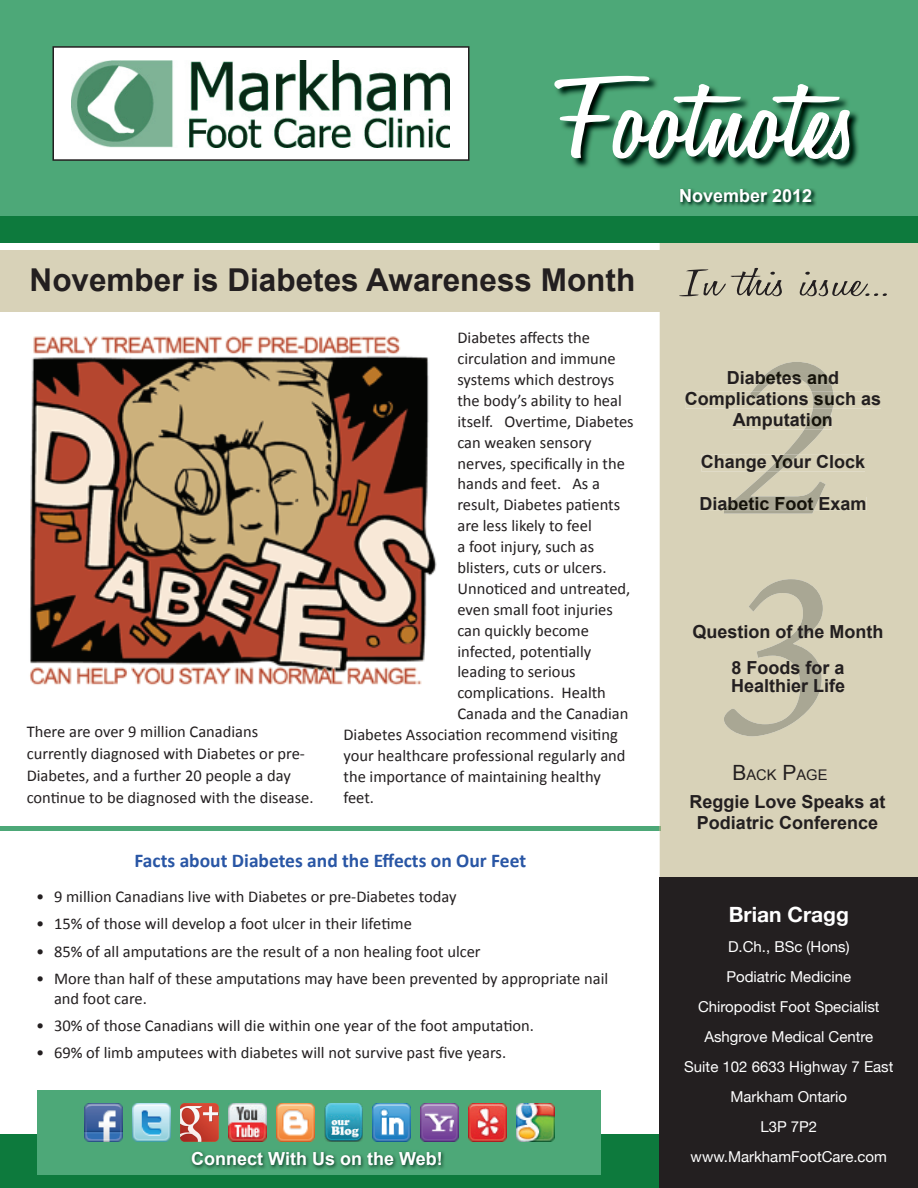
<style>
.page{position:relative;width:918px;height:1188px;background:#fff}
.page>*{position:absolute;margin:0;border:0;box-sizing:border-box;transform-origin:0 0}
.t1{font:700 31.5px "Arial";color:#231f20}
.t2{font:700 21px "Helvetica Neue";color:#fff}
.t3{font:700 19.5px "Calibri";color:#2956a5}
.t4{font:700 18px/21px "Arial";color:#231f20;text-align:center}
.t5{font:700 18px "Arial";color:#fff}
.t6{font:16.5px/21.9px "Calibri";color:#231f20}
.t7{font:15px/30px "Helvetica Neue";color:#fff;text-align:center}
.t8{font:14.7px "Arial";color:#231f20}
.s1{font-size:21px}
</style>
<div class="page">
<div style="left:0;top:0;width:918px;height:216px;background:#4da878"></div>
<div style="left:0;top:216px;width:918px;height:27px;background:#0d7a3d"></div>
<div style="left:0;top:1134px;width:918px;height:54px;background:#0d7a3d"></div>
<div style="left:0;top:250px;width:660px;height:61px;background:#d8d2b8"></div>
<div style="left:0;top:826px;width:661px;height:5px;background:#4da878"></div>
<img style="left:30px;top:336px;width:407px;height:349px">
<svg style="left:52px;top:46px;width:418px;height:115px;background:#e2e4e3"></svg>
<img style="left:573px;top:112px;width:286px;height:57px">
<svg style="left:554px;top:76px;width:296px;height:83px"></svg>
<div style="left:660px;top:243px;width:258px;height:634px;background:#d8d2b8"></div>
<div style="left:660px;top:877px;width:258px;height:311px;background:#231f20"></div>
<svg style="left:679px;top:268px;width:208px;height:28px;background:#bbb59f"></svg>
<div style="left:38px;top:1091px;width:563px;height:84px;background:#4da878"></div>
<img style="left:680px;top:189px;width:136px;height:18px">
<svg style="left:686px;top:362px;width:195px;height:152px;background:#d1cbb3"></svg>
<svg style="left:724px;top:579px;width:99px;height:157px;background:#cac6ae"></svg>
<img style="left:71px;top:60px;width:378px;height:87px">
<img style="left:191px;top:1151px;width:253px;height:18px">
<img style="left:85px;top:1104px;width:38px;height:37px">
<img style="left:133px;top:1104px;width:38px;height:37px">
<img style="left:229px;top:1104px;width:37px;height:37px">
<img style="left:277px;top:1104px;width:37px;height:37px">
<img style="left:373px;top:1104px;width:37px;height:37px">
<img style="left:421px;top:1104px;width:37px;height:37px">
<img style="left:468px;top:1104px;width:38px;height:37px">
<img style="left:516px;top:1104px;width:38px;height:37px">
<img style="left:324px;top:1103px;width:39px;height:38px">
<img style="left:181px;top:1104px;width:37px;height:37px">
<h1 class="t1" style="left:30px;top:259px;width:607px">November is Diabetes Awareness Month</h1>
<p class="t6" style="left:27px;top:721px;width:288px">There are over 9 million Canadians currently diagnosed with Diabetes or pre-Diabetes, and a further 20 people a day continue to be diagnosed with the disease.</p>
<p class="t6" style="left:457px;top:327px;width:134px">Diabetes affects the</p>
<p class="t6" style="left:457px;top:348px;width:160px">circulation and immune</p>
<p class="t6" style="left:457px;top:369px;width:158px">systems which destroys</p>
<p class="t6" style="left:457px;top:390px;width:166px">the body’s ability to heal</p>
<p class="t6" style="left:457px;top:410px;width:178px">itself. Overtime, Diabetes</p>
<p class="t6" style="left:457px;top:431px;width:136px">can weaken sensory</p>
<p class="t6" style="left:457px;top:452px;width:169px">nerves, specifically in the</p>
<p class="t6" style="left:457px;top:473px;width:144px">hands and feet. As a</p>
<p class="t6" style="left:457px;top:494px;width:164px">result, Diabetes patients</p>
<p class="t6" style="left:457px;top:515px;width:136px">are less likely to feel</p>
<p class="t6" style="left:457px;top:536px;width:138px">a foot injury, such as</p>
<p class="t6" style="left:457px;top:557px;width:151px">blisters, cuts or ulcers.</p>
<p class="t6" style="left:457px;top:578px;width:174px">Unnoticed and untreated,</p>
<p class="t6" style="left:457px;top:598px;width:157px">even small foot injuries</p>
<p class="t6" style="left:457px;top:619px;width:133px">can quickly become</p>
<p class="t6" style="left:457px;top:640px;width:135px">infected, potentially</p>
<p class="t6" style="left:457px;top:661px;width:120px">leading to serious</p>
<p class="t6" style="left:457px;top:682px;width:150px">complications. Health</p>
<p class="t6" style="left:457px;top:703px;width:172px">Canada and the Canadian</p>
<p class="t6" style="left:343px;top:724px;width:276px">Diabetes Association recommend visiting</p>
<p class="t6" style="left:343px;top:745px;width:284px">your healthcare professional regularly and</p>
<p class="t6" style="left:343px;top:766px;width:259px">the importance of maintaining healthy</p>
<p class="t6" style="left:343px;top:786px;width:32px">feet.</p>
<p class="t3" style="left:135px;top:848px;width:393px">Facts about Diabetes and the Effects on Our Feet</p>
<p class="t6" style="left:36px;top:886px;width:422px">• 9 million Canadians live with Diabetes or pre-Diabetes today</p>
<p class="t6" style="left:36px;top:913px;width:377px">• 15% of those will develop a foot ulcer in their lifetime</p>
<p class="t6" style="left:36px;top:940px;width:446px">• 85% of all amputations are the result of a non healing foot ulcer</p>
<p class="t6" style="left:54px;top:969px;width:556px;line-height:19.8px;text-indent:-18px">• More than half of these amputations may have been prevented by appropriate nail and foot care.</p>
<p class="t6" style="left:36px;top:1015px;width:500px">• 30% of those Canadians will die within one year of the foot amputation.</p>
<p class="t6" style="left:36px;top:1042px;width:472px">• 69% of limb amputees with diabetes will not survive past five years.</p>
<p class="t5" style="left:191px;top:1147px;width:253px">Connect With Us on the Web!</p>
<p class="t5" style="left:679px;top:184px;width:135px">November 2012</p>
<p class="t4" style="left:685px;top:368px;width:198px">Diabetes and<br>Complications such as<br>Amputation</p>
<p class="t4" style="left:701px;top:452px;width:166px">Change Your Clock</p>
<p class="t4" style="left:699px;top:494px;width:169px">Diabetic Foot Exam</p>
<p class="t4" style="left:693px;top:615px;width:192px;line-height:36px">Question of the Month<br>8 Foods for a</p>
<p class="t4" style="left:731px;top:676px;width:116px">Healthier Life</p>
<p class="t8" style="left:732px;top:766px;width:97px"><span class="s1">B</span>ACK <span class="s1">P</span>AGE</p>
<p class="t4" style="left:689px;top:792px;width:198px">Reggie Love Speaks at<br>Podiatric Conference</p>
<p class="t2" style="left:729px;top:896px;width:122px">Brian Cragg</p>
<p class="t7" style="left:684px;top:931px;width:211px">D.Ch., BSc (Hons)<br>Podiatric Medicine<br>Chiropodist Foot Specialist<br>Ashgrove Medical Centre<br>Suite 102 6633 Highway 7 East<br>Markham Ontario<br>L3P 7P2 www.MarkhamFootCare.com</p>
</div>
